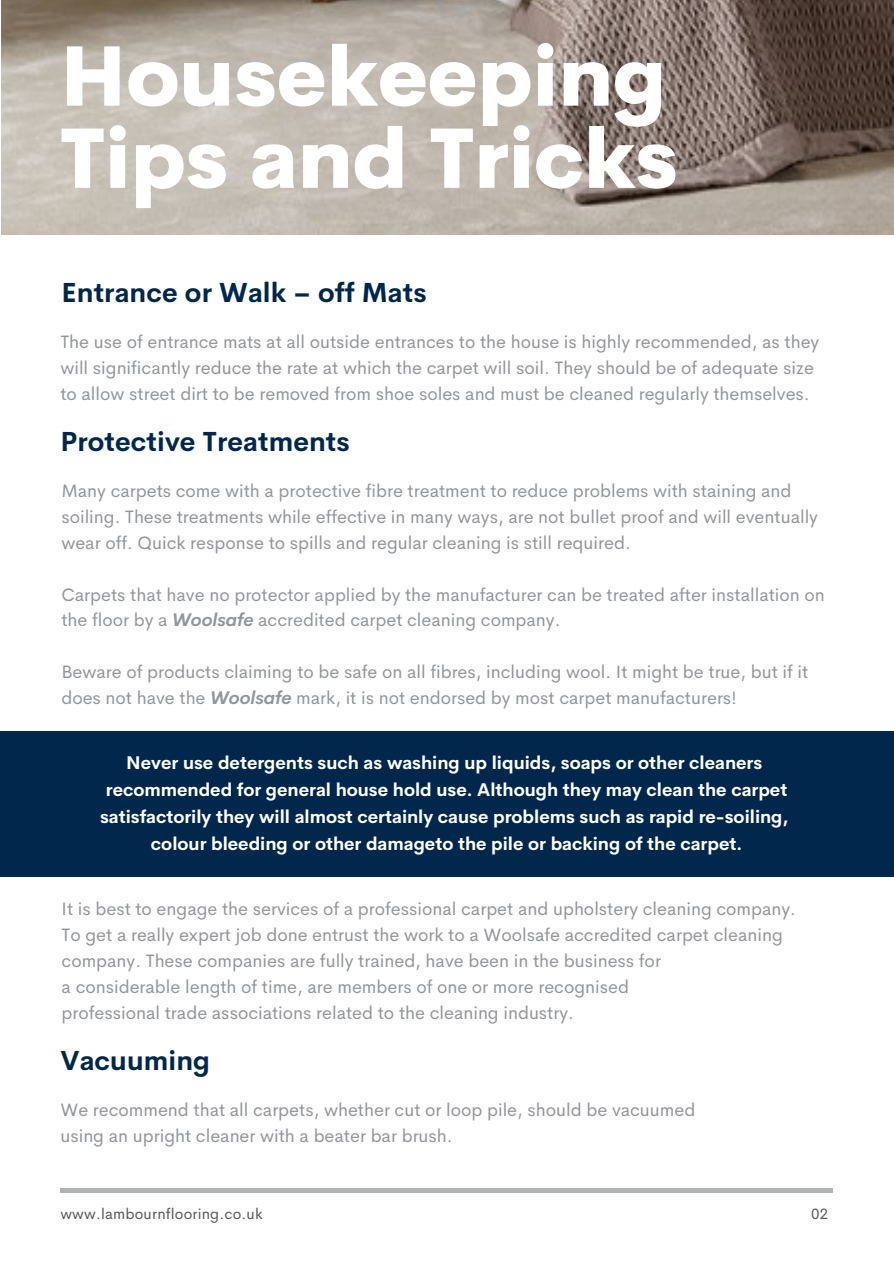
<style>
.page{position:relative;width:894px;height:1264px;background:#fff}
.page>*{position:absolute;margin:0;border:0;box-sizing:border-box;transform-origin:0 0}
.t1{font:800 82.5px/82.2px "Cerebri Sans";letter-spacing:.005em;color:#fff}
.t2{font:700 27px "Cerebri Sans";letter-spacing:.005em;color:#01284c}
.t3{font:18px/25.8px "Cerebri Sans";color:#939598}
.t4{font:700 18px/27px "Cerebri Sans";color:#fff;text-align:center}
.t5{font:15px "Cerebri Sans";letter-spacing:.01em;color:#58585a}
.s1{font-weight:700;font-style:italic}
</style>
<div class="page">
<img style="left:1px;top:1px;width:891px;height:234px">
<hr style="left:60px;top:1188px;width:772px;height:4px;background:#b1b3b6">
<div style="left:0;top:730px;width:893px;height:146px;background:#01284c"></div>
<h4 class="t1" style="left:60px;top:36px;width:618px">Housekeeping<br>Tips and Tricks</h4>
<h1 class="t2" style="left:62px;top:274px;width:366px">Entrance or Walk – off Mats</h1>
<h3 class="t3" style="left:60px;top:329px;width:760px">The use of entrance mats at all outside entrances to the house is highly recommended, as they will significantly reduce the rate at which the carpet will soil. They should be of adequate size to allow street dirt to be removed from shoe soles and must be cleaned regularly themselves.</h3>
<h4 class="t2" style="left:60px;top:423px;width:291px">Protective Treatments</h4>
<p class="t3" style="left:61px;top:478px;width:758px">Many carpets come with a protective fibre treatment to reduce problems with staining and soiling. These treatments while effective in many ways, are not bullet proof and will eventually wear off. Quick response to spills and regular cleaning is still required.</p>
<h2 class="t3" style="left:61px;top:581px;width:764px">Carpets that have no protector applied by the manufacturer can be treated after installation on the floor by a <span class="s1">Woolsafe</span> accredited carpet cleaning company.</h2>
<h4 class="t3" style="left:61px;top:659px;width:748px">Beware of products claiming to be safe on all fibres, including wool. It might be true, but if it does not have the <span class="s1">Woolsafe</span> mark, it is not endorsed by most carpet manufacturers!</h4>
<h2 class="t4" style="left:100px;top:749px;width:689px">Never use detergents such as washing up liquids, soaps or other cleaners recommended for general house hold use. Although they may clean the carpet satisfactorily they will almost certainly cause problems such as rapid re-soiling, colour bleeding or other damageto the pile or backing of the carpet.</h2>
<h4 class="t3" style="left:62px;top:896px;width:735px">It is best to engage the services of a professional carpet and upholstery cleaning company.<br>To get a really expert job done entrust the work to a Woolsafe accredited carpet cleaning company. These companies are fully trained, have been in the business for<br>a considerable length of time, are members of one or more recognised</h4>
<p class="t3" style="left:62px;top:999px;width:513px">professional trade associations related to the cleaning industry.</p>
<p class="t2" style="left:60px;top:1042px;width:151px">Vacuuming</p>
<p class="t3" style="left:60px;top:1097px;width:636px">We recommend that all carpets, whether cut or loop pile, should be vacuumed</p>
<p class="t3" style="left:60px;top:1122px;width:393px">using an upright cleaner with a beater bar brush.</p>
<p class="t5" style="left:60px;top:1204px;width:204px">www.lambournflooring.co.uk</p>
<h2 class="t5" style="left:811px;top:1204px;width:18px">02</h2>
</div>
